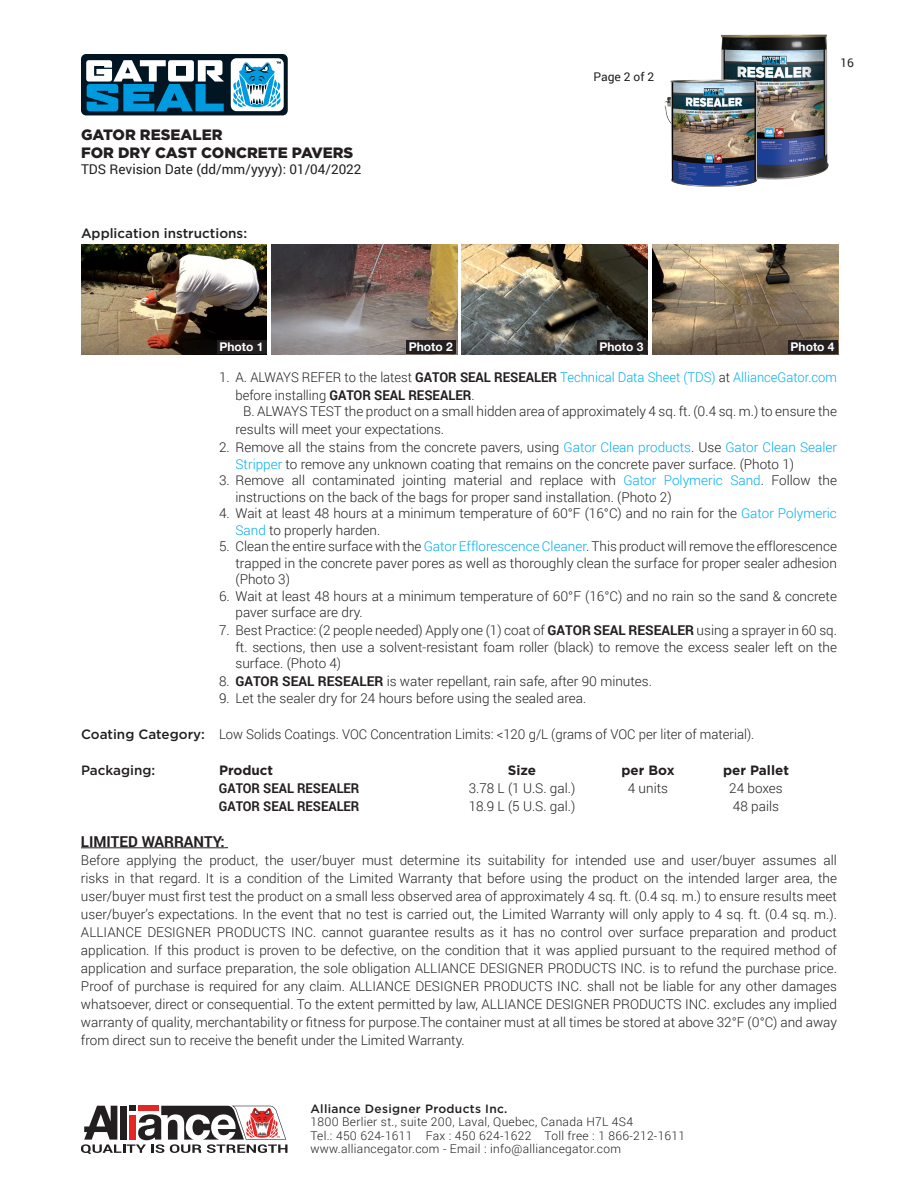
<style>
.page{position:relative;width:918px;height:1188px;background:#fff}
.page>*{position:absolute;margin:0;border:0;box-sizing:border-box;transform-origin:0 0}
.t1{font:900 15px/18px "Gotham";color:#231f20}
.TITRE_HAUT_PAGE{font:700 15px "Roboto";color:#231f20}
.t2{font:300 13.5px/18px "Roboto";color:#231f20}
.t3{font:13.5px "Roboto";color:#231f20}
.t4{font:500 13.5px "Gotham";color:#231f20}
.t5{font:700 13.5px "Roboto";color:#231f20;scale:.95 1}
.t6{font:700 13.5px "Gotham";color:#231f20}
.t7{font:300 12px/13.2px "Roboto";letter-spacing:.025em;color:#231f20}
.t8{font:500 12px "Gotham";letter-spacing:.025em;color:#231f20}
.t9{font:700 12px "Helvetica Neue";color:#fff}
.t10{font:12px "Roboto";color:#231f20}
.s1{font-weight:700}
.s2{color:#00aeef}
.s3{font-family:"Gotham";font-weight:500}
</style>
<div class="page">
<img style="left:720px;top:35px;width:109px;height:145px">
<img style="left:665px;top:81px;width:6px;height:41px">
<div style="left:81px;top:54px;width:207px;height:61px;background:#011622;border-radius:5px"></div>
<div style="left:231px;top:58px;width:53px;height:53px;background:#fff;border-radius:6px"></div>
<svg style="left:86px;top:60px;width:138px;height:51px"></svg>
<svg style="left:231px;top:59px;width:52px;height:48px"></svg>
<svg style="left:81px;top:1105px;width:206px;height:49px"></svg>
<hr style="left:81px;top:847px;width:144px;height:1px;background:#231f20">
<img style="left:81px;top:244px;width:186px;height:110px">
<img style="left:271px;top:244px;width:186px;height:110px">
<img style="left:462px;top:244px;width:186px;height:110px">
<img style="left:652px;top:244px;width:186px;height:110px">
<div style="left:217px;top:340px;width:50px;height:14px;background:#231f20"></div>
<div style="left:406px;top:340px;width:50px;height:14px;background:#231f20"></div>
<div style="left:597px;top:340px;width:50px;height:14px;background:#231f20"></div>
<div style="left:788px;top:340px;width:50px;height:14px;background:#231f20"></div>
<p class="t1" style="left:81px;top:126px;width:274px">GATOR RESEALER<br>FOR DRY CAST CONCRETE PAVERS</p>
<p class="t3" style="left:81px;top:160px;width:282px">TDS Revision Date (dd/mm/yyyy): 01/04/2022</p>
<p class="t4" style="left:81px;top:224px;width:168px">Application instructions:</p>
<p class="t10" style="left:594px;top:68px;width:62px">Page 2 of 2</p>
<p class="t10" style="left:840px;top:54px;width:15px">16</p>
<p class="t9" style="left:220px;top:337px;width:46px">Photo 1</p>
<p class="t9" style="left:409px;top:337px;width:46px">Photo 2</p>
<p class="t9" style="left:599px;top:337px;width:46px">Photo 3</p>
<p class="t9" style="left:791px;top:337px;width:46px">Photo 4</p>
<p class="t2" style="left:236px;top:367px;width:603px;text-indent:-16px">1. A. ALWAYS REFER to the latest <span class="s1">GATOR SEAL RESEALER</span> <span class="s2">Technical Data Sheet (TDS)</span> at <span class="s2">AllianceGator.com </span>before installing <span class="s1">GATOR SEAL RESEALER</span>.</p>
<p class="t2" style="left:235px;top:402px;width:603px;text-indent:8px">B. ALWAYS TEST the product on a small hidden area of approximately 4 sq. ft. (0.4 sq. m.) to ensure the results will meet your expectations.</p>
<p class="t2" style="left:235px;top:439px;width:603px;line-height:16.5px;text-indent:-16px">2. Remove all the stains from the concrete pavers, using <span class="s2">Gator Clean products</span>. Use <span class="s2">Gator Clean Sealer<br>Stripper</span> to remove any unknown coating that remains on the concrete paver surface. (Photo 1)</p>
<p class="t2" style="left:235px;top:472px;width:603px;line-height:16.5px;text-indent:-16px">3. Remove all contaminated jointing material and replace with <span class="s2">Gator Polymeric Sand</span>. Follow the instructions on the back of the bags for proper sand installation. (Photo 2)</p>
<p class="t2" style="left:235px;top:505px;width:603px;line-height:16.5px;text-indent:-16px">4. Wait at least 48 hours at a minimum temperature of 60°F (16°C) and no rain for the <span class="s2">Gator Polymeric<br>Sand</span> to properly harden.</p>
<p class="t2" style="left:219px;top:537px;width:619px">5. Clean the entire surface with the <span class="s2">Gator Efflorescence Cleaner</span>. This product will remove the efflorescence</p>
<p class="t2" style="left:235px;top:553px;width:603px">trapped in the concrete paver pores as well as thoroughly clean the surface for proper sealer adhesion</p>
<p class="t2" style="left:235px;top:570px;width:56px">(Photo 3)</p>
<p class="t2" style="left:235px;top:587px;width:603px;line-height:16.5px;text-indent:-16px">6. Wait at least 48 hours at a minimum temperature of 60°F (16°C) and no rain so the sand &amp; concrete paver surface are dry.</p>
<p class="t2" style="left:235px;top:622px;width:603px;line-height:16.5px;text-align:justify;text-indent:-16px">7. Best Practice: (2 people needed) Apply one (1) coat of <span class="s1">GATOR SEAL RESEALER</span> using a sprayer in 60 sq. ft. sections, then use a solvent-resistant foam roller (black) to remove the excess sealer left on the surface. (Photo 4)</p>
<p class="t2" style="left:219px;top:672px;width:435px">8. <span class="s1">GATOR SEAL RESEALER</span> is water repellant, rain safe, after 90 minutes.</p>
<p class="t2" style="left:219px;top:688px;width:369px">9. Let the sealer dry for 24 hours before using the sealed area.</p>
<p class="t2" style="left:81px;top:724px;width:675px"><span class="s3">Coating Category:</span> Low Solids Coatings. VOC Concentration Limits: &lt;120 g/L (grams of VOC per liter of material).</p>
<p class="t4" style="left:81px;top:761px;width:76px">Packaging:</p>
<p class="t6" style="left:219px;top:761px;width:56px">Product</p>
<p class="t6" style="left:508px;top:761px;width:30px">Size</p>
<p class="t6" style="left:621px;top:761px;width:55px">per Box</p>
<p class="t6" style="left:723px;top:761px;width:67px">per Pallet</p>
<p class="t5" style="left:219px;top:778px;width:149px">GATOR SEAL RESEALER</p>
<p class="t2" style="left:469px;top:778px;width:108px">3.78 L (1 U.S. gal.)</p>
<p class="t2" style="left:628px;top:778px;width:42px">4 units</p>
<p class="t2" style="left:729px;top:778px;width:55px">24 boxes</p>
<p class="t5" style="left:219px;top:796px;width:149px">GATOR SEAL RESEALER</p>
<p class="t2" style="left:469px;top:796px;width:108px">18.9 L (5 U.S. gal.)</p>
<p class="t2" style="left:733px;top:796px;width:48px">48 pails</p>
<p class="TITRE_HAUT_PAGE" style="left:81px;top:831px;width:145px">LIMITED WARRANTY:</p>
<p class="t2" style="left:81px;top:850px;width:758px;text-align:justify">Before applying the product, the user/buyer must determine its suitability for intended use and user/buyer assumes all risks in that regard. It is a condition of the Limited Warranty that before using the product on the intended larger area, the user/buyer must first test the product on a small less observed area of approximately 4 sq. ft. (0.4 sq. m.) to ensure results meet user/buyer’s expectations. In the event that no test is carried out, the Limited Warranty will only apply to 4 sq. ft. (0.4 sq. m.).<br>ALLIANCE DESIGNER PRODUCTS INC. cannot guarantee results as it has no control over surface preparation and product application. If this product is proven to be defective, on the condition that it was applied pursuant to the required method of application and surface preparation, the sole obligation ALLIANCE DESIGNER PRODUCTS INC. is to refund the purchase price.<br>Proof of purchase is required for any claim. ALLIANCE DESIGNER PRODUCTS INC. shall not be liable for any other damages whatsoever, direct or consequential. To the extent permitted by law, ALLIANCE DESIGNER PRODUCTS INC. excludes any implied warranty of quality, merchantability or fitness for purpose.The container must at all times be stored at above 32°F (0°C) and away from direct sun to receive the benefit under the Limited Warranty.</p>
<p class="t8" style="left:310px;top:1101px;width:199px">Alliance Designer Products Inc.</p>
<p class="t7" style="left:310px;top:1115px;width:376px">1800 Berlier st., suite 200, Laval, Quebec, Canada H7L 4S4<br>Tel.: 450 624-1611 Fax : 450 624-1622 Toll free : 1 866-212-1611 www.alliancegator.com - Email : info@alliancegator.com</p>
</div>
